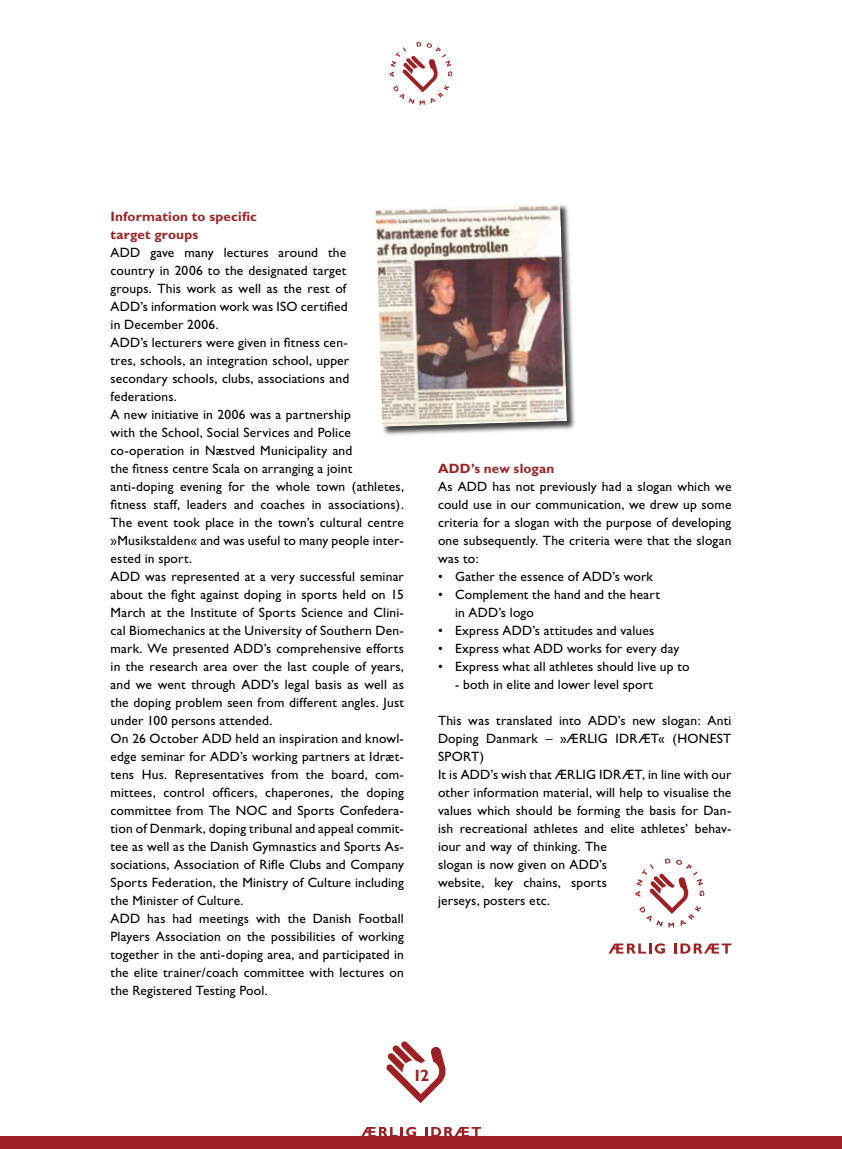
<style>
.page{position:relative;width:842px;height:1149px;background:#fff}
.page>*{position:absolute;margin:0;border:0;box-sizing:border-box;transform-origin:0 0}
.t1{font:700 16.5px "Gill Sans";color:#9d2124}
.t2{font:13.5px/18px "Gill Sans";letter-spacing:.015em;color:#000}
.t3{font:700 13.5px/18px "Gill Sans";letter-spacing:.015em;color:#9d2124}
</style>
<div class="page">
<svg style="left:386px;top:1041px;width:60px;height:62px"></svg>
<svg style="left:390px;top:42px;width:62px;height:63px"></svg>
<svg style="left:361px;top:1126px;width:55px;height:10px"></svg>
<svg style="left:425px;top:1127px;width:56px;height:9px"></svg>
<div style="left:0;top:1136px;width:842px;height:12px;background:#9d2124"></div>
<div style="left:374px;top:203px;width:202px;height:233px;background:#000;opacity:.75"></div>
<img style="left:375px;top:204px;width:192px;height:222px">
<svg style="left:609px;top:943px;width:56px;height:10px"></svg>
<svg style="left:674px;top:943px;width:57px;height:10px"></svg>
<svg style="left:635px;top:858px;width:69px;height:69px"></svg>
<p class="t3" style="left:111px;top:207px;width:148px">I nformation to specific target groups</p>
<p class="t2" style="left:111px;top:243px;width:295px">ADD gave many lectures around the<br>country in 2006 to the designated target<br>groups. This work as well as the rest of<br>ADD’s information work was ISO certified<br>in December 2006.<br>ADD’s lecturers were given in fitness cen-<br>tres, schools, an integration school, upper secondary schools, clubs, associations and federations.<br>A new initiative in 2006 was a partnership<br>with the School, Social Services and Police co-operation in Næstved Municipality and<br>the fitness centre Scala on arranging a joint anti-doping evening for the whole town (athletes, fitness staff, leaders and coaches in associations).<br>The event took place in the town’s cultural centre »Musikstalden« and was useful to many people inter&shy;ested in sport.<br>ADD was represented at a very successful seminar about the fight against doping in sports held on 15<br>March at the Institute of Sports Science and Clini&shy;cal Biomechanics at the University of Southern Den&shy;mark. We presented ADD’s comprehensive efforts in the research area over the last couple of years, and we went through ADD’s legal basis as well as the doping problem seen from different angles. Just under 100 persons attended.<br>On 26 October ADD held an inspiration and knowl&shy;edge seminar for ADD’s working partners at Idræt&shy;tens Hus. Representatives from the board, com&shy;mittees, control officers, chaperones, the doping committee from The NOC and Sports Confedera&shy;tion of Denmark, doping tribunal and appeal commit&shy;tee as well as the Danish Gymnastics and Sports As&shy;sociations, Association of Rifle Clubs and Company Sports Federation, the Ministry of Culture including the Minister of Culture.<br>ADD has had meetings with the Danish Football Players Association on the possibilities of working together in the anti-doping area, and participated in the elite trainer/coach committee with lectures on the Registered Testing Pool.</p>
<p class="t3" style="left:438px;top:459px;width:118px">ADD’s new slogan</p>
<p class="t2" style="left:438px;top:477px;width:295px;text-align:justify">As ADD has not previously had a slogan which we could use in our communication, we drew up some criteria for a slogan with the purpose of developing one subsequently. The criteria were that the slogan was to:</p>
<p class="t2" style="left:438px;top:567px;width:217px">• Gather the essence of ADD’s work</p>
<p class="t2" style="left:455px;top:585px;width:206px;text-indent:-17px">• Complement the hand and the heart in ADD’s logo</p>
<p class="t2" style="left:438px;top:621px;width:218px">• Express ADD’s attitudes and values</p>
<p class="t2" style="left:438px;top:639px;width:243px">• Express what ADD works for every day</p>
<p class="t2" style="left:438px;top:657px;width:253px">• Express what all athletes should live up to</p>
<p class="t2" style="left:455px;top:675px;width:200px">- both in elite and lower level sport</p>
<p class="t2" style="left:438px;top:711px;width:295px">This was translated into ADD’s new slogan: Anti Doping Danmark – »ÆRLIG IDRÆT« (HONEST SPORT)<br>It is ADD’s wish that ÆRLIG IDRÆT, in line with our other information material, will help to visualise the values which should be forming the basis for Dan&shy;ish recreational athletes and elite athletes’ behav&shy;iour and way of thinking. The<br>slogan is now given on ADD’s<br>website, key chains, sports<br>jerseys, posters etc.</p>
<p class="t1" style="left:413px;top:1064px;width:18px">1 2</p>
</div>
